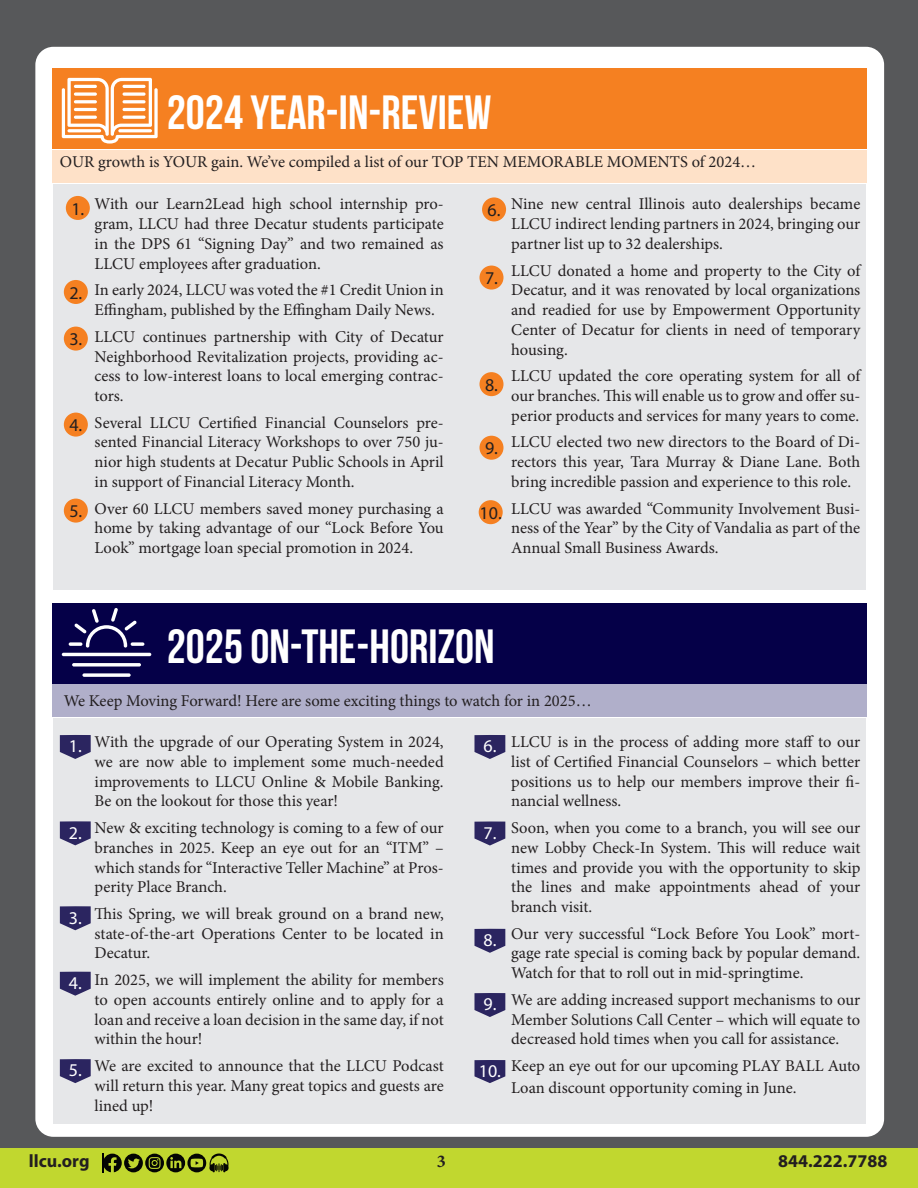
<style>
.page{position:relative;width:918px;height:1188px;background:#fff}
.page>*{position:absolute;margin:0;border:0;box-sizing:border-box;transform-origin:0 0}
.t1{font:700 48px "Bebas Neue";color:#fff}
.t2{font:18px "Myriad Pro";color:#231f20}
.t3{font:18px "Myriad Pro";color:#fff}
.t4{font:700 18px "Myriad Pro";color:#231f20}
.t5{font:18px "Minion Variable Concept";color:#231f20}
.t6{font:16.5px/19.8px "Minion Pro";letter-spacing:-.005em;color:#231f20;text-align:justify}
</style>
<div class="page">
<div style="left:0;top:0;width:918px;height:1148px;background:#57585a"></div>
<div style="left:0;top:1148px;width:918px;height:40px;background:#c1d72f"></div>
<div style="left:35px;top:47px;width:849px;height:1090px;background:#fff;border-radius:18px"></div>
<svg style="left:102px;top:1154px;width:127px;height:19px"></svg>
<div style="left:53px;top:603px;width:814px;height:81px;background:#050048"></div>
<div style="left:53px;top:684px;width:814px;height:33px;background:#b0afca"></div>
<div style="left:53px;top:68px;width:814px;height:81px;background:#f58021"></div>
<div style="left:53px;top:150px;width:814px;height:33px;background:#fee1c8"></div>
<div style="left:53px;top:719px;width:813px;height:405px;background:#e6e7e9"></div>
<div style="left:53px;top:184px;width:813px;height:406px;background:#e6e7e9"></div>
<div style="left:66px;top:196px;width:24px;height:24px;background:#f58021;border-radius:50%"></div>
<div style="left:64px;top:280px;width:24px;height:24px;background:#f58021;border-radius:50%"></div>
<div style="left:64px;top:327px;width:24px;height:24px;background:#f58021;border-radius:50%"></div>
<div style="left:64px;top:413px;width:24px;height:24px;background:#f58021;border-radius:50%"></div>
<div style="left:64px;top:499px;width:24px;height:24px;background:#f58021;border-radius:50%"></div>
<div style="left:482px;top:197px;width:24px;height:24px;background:#f58021;border-radius:50%"></div>
<div style="left:479px;top:266px;width:25px;height:24px;background:#f58021;border-radius:50%"></div>
<div style="left:479px;top:372px;width:25px;height:24px;background:#f58021;border-radius:50%"></div>
<div style="left:479px;top:436px;width:25px;height:24px;background:#f58021;border-radius:50%"></div>
<div style="left:479px;top:500px;width:24px;height:24px;background:#f58021;border-radius:50%"></div>
<svg style="left:60px;top:735px;width:31px;height:24px"></svg>
<svg style="left:60px;top:821px;width:31px;height:24px"></svg>
<svg style="left:60px;top:906px;width:31px;height:24px"></svg>
<svg style="left:60px;top:972px;width:31px;height:24px"></svg>
<svg style="left:60px;top:1059px;width:31px;height:24px"></svg>
<svg style="left:474px;top:735px;width:31px;height:24px"></svg>
<svg style="left:474px;top:821px;width:31px;height:25px"></svg>
<svg style="left:474px;top:929px;width:31px;height:24px"></svg>
<svg style="left:474px;top:993px;width:31px;height:24px"></svg>
<svg style="left:474px;top:1060px;width:31px;height:23px"></svg>
<hr style="left:62px;top:653px;width:89px;height:3px;background:#fff;border-radius:2px">
<svg style="left:72px;top:663px;width:69px;height:4px"></svg>
<svg style="left:82px;top:673px;width:49px;height:4px"></svg>
<svg style="left:131px;top:642px;width:13px;height:4px"></svg>
<svg style="left:74px;top:608px;width:63px;height:40px"></svg>
<svg style="left:69px;top:642px;width:13px;height:4px"></svg>
<svg style="left:62px;top:78px;width:96px;height:66px"></svg>
<hr style="left:74px;top:85px;width:23px;height:3px;background:#fff;border-radius:2px">
<svg style="left:74px;top:92px;width:23px;height:4px"></svg>
<hr style="left:74px;top:100px;width:23px;height:3px;background:#fff;border-radius:2px">
<hr style="left:74px;top:108px;width:23px;height:3px;background:#fff;border-radius:2px">
<hr style="left:74px;top:116px;width:23px;height:3px;background:#fff;border-radius:2px">
<h1 class="t1" style="left:167px;top:86px;width:326px">2024 YEAR-IN-REVIEW</h1>
<p class="t6" style="left:60px;top:152px;width:698px">OUR growth is YOUR gain. We’ve compiled a list of our TOP TEN MEMORABLE MOMENTS of 2024…</p>
<p class="t2" style="left:71px;top:198px;width:14px">1.</p>
<p class="t2" style="left:69px;top:282px;width:14px">2.</p>
<p class="t2" style="left:69px;top:328px;width:14px">3.</p>
<p class="t2" style="left:69px;top:414px;width:14px">4.</p>
<p class="t2" style="left:69px;top:500px;width:14px">5.</p>
<p class="t6" style="left:95px;top:194px;width:351px">With our Learn2Lead high school internship pro&shy;gram, LLCU had three Decatur students participate in the DPS 61 “Signing Day” and two remained as LLCU employees after graduation.</p>
<p class="t6" style="left:95px;top:280px;width:351px">In early 2024, LLCU was voted the #1 Credit Union in<br>Effingham, published by the Effingham Daily News.</p>
<p class="t6" style="left:95px;top:327px;width:351px">LLCU continues partnership with City of Decatur Neighborhood Revitalization projects, providing ac&shy;cess to low-interest loans to local emerging contrac&shy;tors.</p>
<p class="t6" style="left:95px;top:413px;width:351px">Several LLCU Certified Financial Counselors pre&shy;sented Financial Literacy Workshops to over 750 ju&shy;nior high students at Decatur Public Schools in April in support of Financial Literacy Month.</p>
<p class="t6" style="left:95px;top:499px;width:351px">Over 60 LLCU members saved money purchasing a home by taking advantage of our “Lock Before You Look” mortgage loan special promotion in 2024.</p>
<p class="t2" style="left:488px;top:199px;width:14px">6.</p>
<p class="t2" style="left:485px;top:267px;width:14px">7.</p>
<p class="t2" style="left:485px;top:374px;width:14px">8.</p>
<p class="t2" style="left:485px;top:437px;width:14px">9.</p>
<p class="t2" style="left:480px;top:502px;width:24px">10.</p>
<p class="t6" style="left:511px;top:194px;width:351px">Nine new central Illinois auto dealerships became LLCU indirect lending partners in 2024, bringing our partner list up to 32 dealerships.</p>
<p class="t6" style="left:511px;top:261px;width:351px">LLCU donated a home and property to the City of Decatur, and it was renovated by local organizations and readied for use by Empowerment Opportunity Center of Decatur for clients in need of temporary housing.</p>
<p class="t6" style="left:511px;top:366px;width:351px">LLCU updated the core operating system for all of our branches. This will enable us to grow and offer su&shy;perior products and services for many years to come.</p>
<p class="t6" style="left:511px;top:432px;width:351px">LLCU elected two new directors to the Board of Di&shy;rectors this year, Tara Murray &amp; Diane Lane. Both bring incredible passion and experience to this role.</p>
<p class="t6" style="left:511px;top:499px;width:351px">LLCU was awarded “Community Involvement Busi&shy;ness of the Year” by the City of Vandalia as part of the Annual Small Business Awards.</p>
<h1 class="t1" style="left:167px;top:620px;width:329px">2025 ON-THE-HORIZON</h1>
<p class="t6" style="left:64px;top:691px;width:530px">We Keep Moving Forward! Here are some exciting things to watch for in 2025…</p>
<p class="t3" style="left:69px;top:735px;width:14px">1.</p>
<p class="t3" style="left:69px;top:821px;width:14px">2.</p>
<p class="t3" style="left:69px;top:906px;width:14px">3.</p>
<p class="t3" style="left:69px;top:972px;width:14px">4.</p>
<p class="t3" style="left:69px;top:1059px;width:14px">5.</p>
<p class="t6" style="left:95px;top:732px;width:351px">With the upgrade of our Operating System in 2024, we are now able to implement some much-needed improvements to LLCU Online &amp; Mobile Banking.<br>Be on the lookout for those this year!</p>
<p class="t6" style="left:95px;top:818px;width:351px">New &amp; exciting technology is coming to a few of our branches in 2025. Keep an eye out for an “ITM” – which stands for “Interactive Teller Machine” at Pros&shy;perity Place Branch.</p>
<p class="t6" style="left:95px;top:904px;width:351px">This Spring, we will break ground on a brand new, state-of-the-art Operations Center to be located in Decatur.</p>
<p class="t6" style="left:95px;top:970px;width:351px">In 2025, we will implement the ability for members to open accounts entirely online and to apply for a loan and receive a loan decision in the same day, if not within the hour!</p>
<p class="t6" style="left:95px;top:1056px;width:351px">We are excited to announce that the LLCU Podcast will return this year. Many great topics and guests are lined up!</p>
<p class="t3" style="left:483px;top:735px;width:14px">6.</p>
<p class="t3" style="left:483px;top:822px;width:14px">7.</p>
<p class="t3" style="left:483px;top:929px;width:14px">8.</p>
<p class="t3" style="left:483px;top:993px;width:14px">9.</p>
<p class="t3" style="left:479px;top:1060px;width:24px">10.</p>
<p class="t6" style="left:511px;top:732px;width:351px">LLCU is in the process of adding more staff to our list of Certified Financial Counselors – which better positions us to help our members improve their fi&shy;nancial wellness.</p>
<p class="t6" style="left:511px;top:818px;width:351px">Soon, when you come to a branch, you will see our new Lobby Check-In System. This will reduce wait times and provide you with the opportunity to skip the lines and make appointments ahead of your branch visit.</p>
<p class="t6" style="left:511px;top:924px;width:351px">Our very successful “Lock Before You Look” mort&shy;gage rate special is coming back by popular demand.<br>Watch for that to roll out in mid-springtime.</p>
<p class="t6" style="left:511px;top:990px;width:351px">We are adding increased support mechanisms to our Member Solutions Call Center – which will equate to decreased hold times when you call for assistance.</p>
<p class="t6" style="left:511px;top:1055px;width:351px;line-height:21.6px">Keep an eye out for our upcoming PLAY BALL Auto<br>Loan discount opportunity coming in June.</p>
<p class="t4" style="left:29px;top:1149px;width:62px">llcu.org</p>
<p class="t5" style="left:437px;top:1149px;width:11px">3</p>
<p class="t4" style="left:778px;top:1149px;width:111px">844.222.7788</p>
</div>
